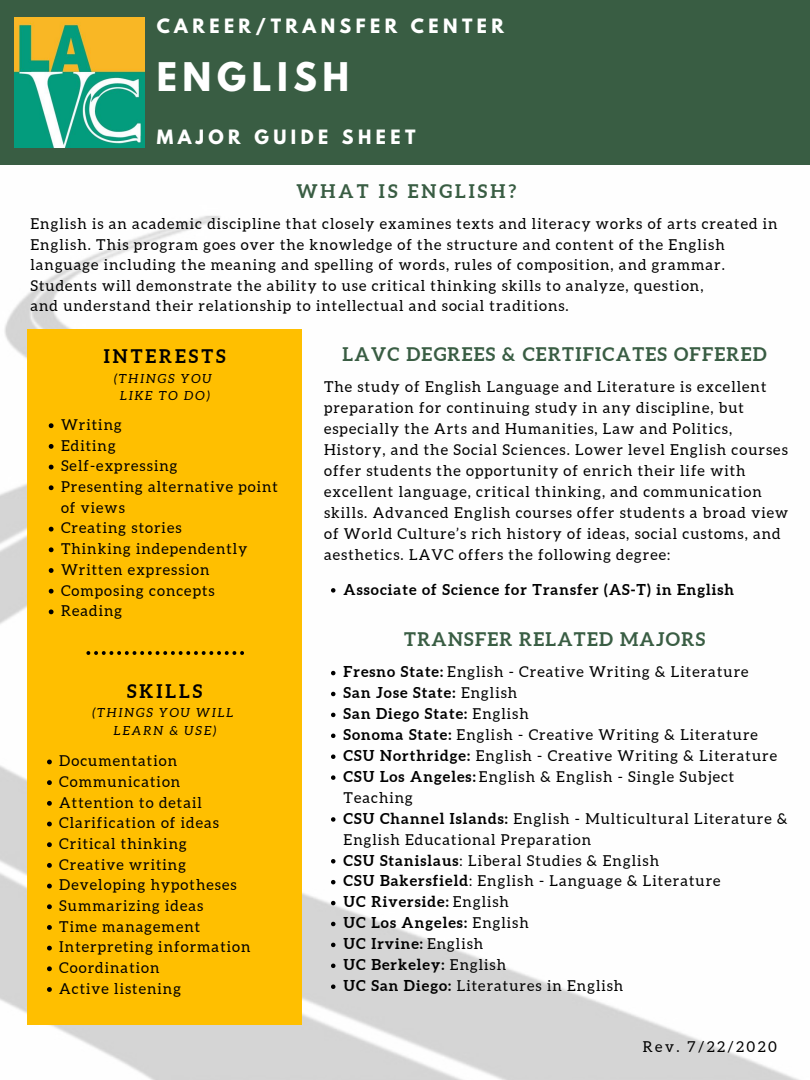
<style>
.page{position:relative;width:810px;height:1080px;background:#fff}
.page>*{position:absolute;margin:0;border:0;box-sizing:border-box;transform-origin:0 0}
.t1{font:700 35px "League Spartan";letter-spacing:.16em;color:#fff}
.t2{font:700 18.75px "Aleo";letter-spacing:.07em;color:#395d43}
.t3{font:700 18.75px "Aleo";letter-spacing:.16em;color:#000}
.t4{font:700 18.75px "Aleo";letter-spacing:.16em;color:#395d43}
.t5{font:700 17.5px "League Spartan";letter-spacing:.255em;color:#fff}
.t6{font:15px/20.9px "Aleo";letter-spacing:.07em;color:#000}
.t7{font:700 15px "Aleo";letter-spacing:.07em;color:#000}
.t8{font:15px "Aleo";letter-spacing:.16em;color:#000}
.t9{font:italic 12.5px/17.3px "Aleo";letter-spacing:.16em;color:#000;text-align:center}
.s1{font-weight:700}
</style>
<div class="page">
<img style="left:0;top:164px;width:810px;height:916px">
<div style="left:28px;top:329px;width:274px;height:696px;background:#ffbf00"></div>
<svg style="left:49px;top:423px;width:5px;height:5px"></svg>
<svg style="left:49px;top:444px;width:5px;height:5px"></svg>
<svg style="left:49px;top:465px;width:5px;height:4px"></svg>
<svg style="left:49px;top:485px;width:5px;height:5px"></svg>
<svg style="left:49px;top:527px;width:5px;height:5px"></svg>
<svg style="left:49px;top:547px;width:5px;height:5px"></svg>
<svg style="left:49px;top:568px;width:5px;height:5px"></svg>
<svg style="left:49px;top:589px;width:5px;height:5px"></svg>
<svg style="left:49px;top:609px;width:5px;height:5px"></svg>
<svg style="left:47px;top:760px;width:5px;height:4px"></svg>
<svg style="left:47px;top:780px;width:5px;height:5px"></svg>
<svg style="left:47px;top:801px;width:5px;height:5px"></svg>
<svg style="left:47px;top:822px;width:5px;height:4px"></svg>
<svg style="left:47px;top:842px;width:5px;height:5px"></svg>
<svg style="left:47px;top:863px;width:5px;height:5px"></svg>
<svg style="left:47px;top:884px;width:5px;height:4px"></svg>
<svg style="left:47px;top:904px;width:5px;height:5px"></svg>
<svg style="left:47px;top:925px;width:5px;height:5px"></svg>
<svg style="left:47px;top:946px;width:5px;height:5px"></svg>
<svg style="left:47px;top:966px;width:5px;height:5px"></svg>
<svg style="left:47px;top:987px;width:5px;height:5px"></svg>
<svg style="left:331px;top:588px;width:4px;height:5px"></svg>
<svg style="left:86px;top:651px;width:158px;height:4px"></svg>
<svg style="left:331px;top:671px;width:4px;height:4px"></svg>
<svg style="left:331px;top:692px;width:4px;height:4px"></svg>
<svg style="left:331px;top:713px;width:4px;height:4px"></svg>
<svg style="left:331px;top:734px;width:4px;height:4px"></svg>
<svg style="left:331px;top:754px;width:4px;height:5px"></svg>
<svg style="left:331px;top:775px;width:4px;height:5px"></svg>
<svg style="left:331px;top:817px;width:4px;height:5px"></svg>
<svg style="left:331px;top:859px;width:4px;height:5px"></svg>
<svg style="left:331px;top:880px;width:4px;height:4px"></svg>
<svg style="left:331px;top:901px;width:4px;height:4px"></svg>
<svg style="left:331px;top:922px;width:4px;height:4px"></svg>
<svg style="left:331px;top:943px;width:4px;height:4px"></svg>
<svg style="left:331px;top:964px;width:4px;height:4px"></svg>
<svg style="left:331px;top:984px;width:4px;height:5px"></svg>
<div style="left:0;top:0;width:810px;height:164px;background:#395d43"></div>
<img style="left:14px;top:18px;width:131px;height:130px">
<p class="t5" style="left:157px;top:17px;width:349px">CAREER/TRANSFER CENTER</p>
<h1 class="t1" style="left:157px;top:59px;width:194px">ENGLISH</h1>
<p class="t5" style="left:157px;top:129px;width:260px">MAJOR GUIDE SHEET</p>
<p class="t4" style="left:296px;top:180px;width:221px">WHAT IS ENGLISH?</p>
<p class="t6" style="left:30px;top:214px;width:749px;line-height:20.5px">English is an academic discipline that closely examines texts and literacy works of arts created in English. This program goes over the knowledge of the structure and content of the English language including the meaning and spelling of words, rules of composition, and grammar.<br>Students will demonstrate the ability to use critical thinking skills to analyze, question,<br>and understand their relationship to intellectual and social traditions.</p>
<p class="t3" style="left:104px;top:346px;width:124px">INTERESTS</p>
<p class="t9" style="left:114px;top:369px;width:99px">(THINGS YOU<br>LIKE TO DO)</p>
<p class="t6" style="left:61px;top:414px;width:218px;line-height:20.7px">Writing<br>Editing<br>Self-expressing<br>Presenting alternative point of views<br>Creating stories<br>Thinking independently<br>Written expression<br>Composing concepts<br>Reading</p>
<p class="t3" style="left:127px;top:680px;width:76px">SKILLS</p>
<p class="t9" style="left:92px;top:704px;width:143px">(THINGS YOU WILL<br>LEARN &amp; USE)</p>
<p class="t6" style="left:59px;top:751px;width:193px;line-height:20.7px">Documentation<br>Communication<br>Attention to detail<br>Clarification of ideas<br>Critical thinking<br>Creative writing<br>Developing hypotheses<br>Summarizing ideas<br>Time management<br>Interpreting information<br>Coordination<br>Active listening</p>
<p class="t2" style="left:343px;top:343px;width:425px">LAVC DEGREES &amp; CERTIFICATES OFFERED</p>
<p class="t6" style="left:324px;top:377px;width:466px">The study of English Language and Literature is excellent preparation for continuing study in any discipline, but especially the Arts and Humanities, Law and Politics, History, and the Social Sciences. Lower level English courses offer students the opportunity of enrich their life with excellent language, critical thinking, and communication skills. Advanced English courses offer students a broad view of World Culture’s rich history of ideas, social customs, and aesthetics. LAVC offers the following degree:</p>
<p class="t7" style="left:344px;top:581px;width:392px">Associate of Science for Transfer (AS-T) in English</p>
<p class="t2" style="left:404px;top:628px;width:302px">TRANSFER RELATED MAJORS</p>
<p class="t6" style="left:344px;top:661px;width:446px"><span class="s1">Fresno State:</span> English - Creative Writing &amp; Literature<br><span class="s1">San Jose State:</span> English<br><span class="s1">San Diego State:</span> English<br><span class="s1">Sonoma State:</span> English - Creative Writing &amp; Literature <span class="s1">CSU Northridge:</span> English - Creative Writing &amp; Literature <span class="s1">CSU Los Angeles:</span> English &amp; English - Single Subject Teaching<br><span class="s1">CSU Channel Islands:</span> English - Multicultural Literature &amp; English Educational Preparation<br><span class="s1">CSU Stanislaus</span>: Liberal Studies &amp; English<br><span class="s1">CSU Bakersfield</span>: English - Language &amp; Literature<br><span class="s1">UC Riverside:</span> English<br><span class="s1">UC Los Angeles:</span> English<br><span class="s1">UC Irvine:</span> English<br><span class="s1">UC Berkeley:</span> English<br><span class="s1">UC San Diego:</span> Literatures in English</p>
<p class="t8" style="left:643px;top:1038px;width:136px">Rev. 7/22/2020</p>
</div>
